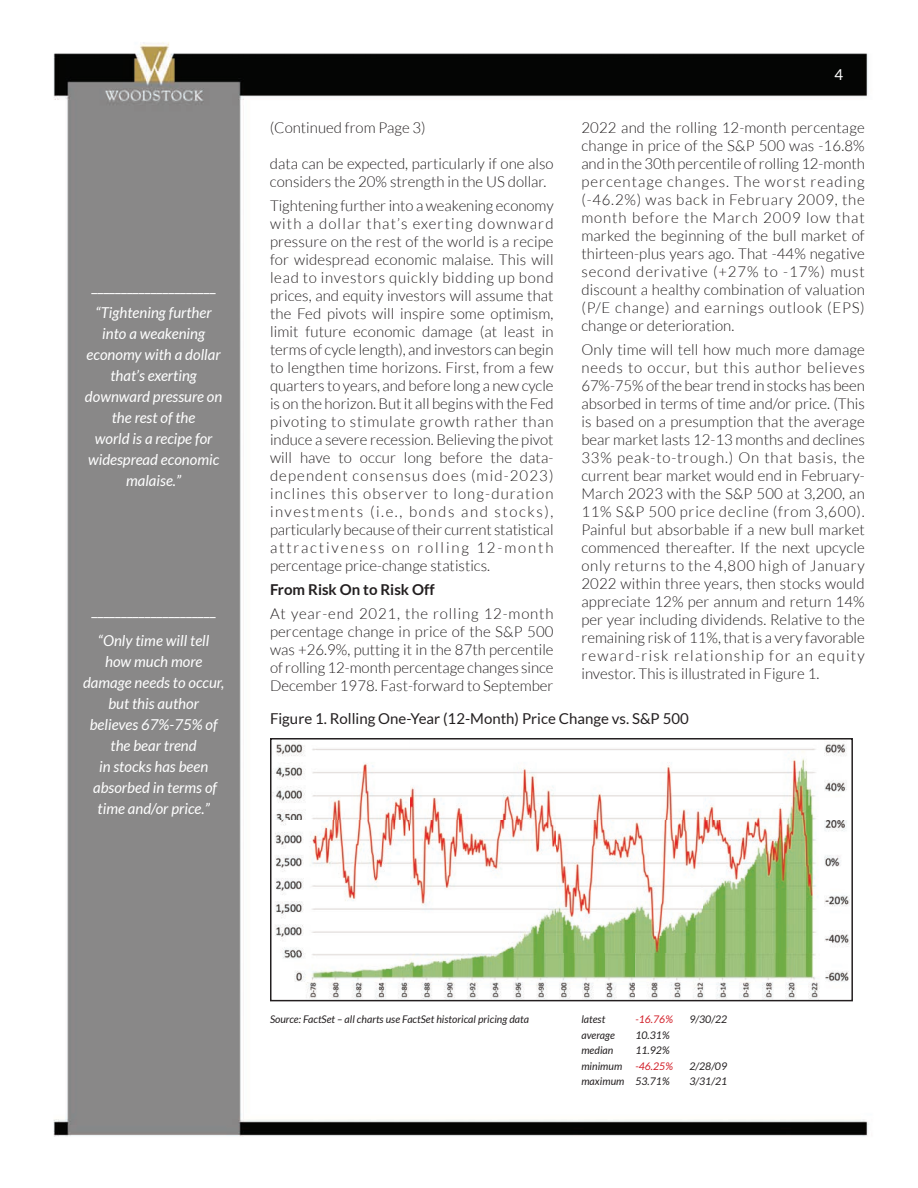
<style>
.page{position:relative;width:918px;height:1188px;background:#fff}
.page>*{position:absolute;margin:0;border:0;box-sizing:border-box;transform-origin:0 0}
.t1{font:300 15px/18px "Lato";color:#231f20;text-align:justify}
.t2{font:italic 15px/21px "Lato";color:#fff;text-align:center}
.t3{font:15px "Lato";color:#231f20}
.t4{font:15px "Lato";color:#fff}
.t5{font:700 15px "Lato";color:#231f20}
.t6{font:italic 10.5px "Lato";color:#231f20}
.t7{font:italic 10.5px "Lato";color:#d21e28}
</style>
<div class="page">
<img style="left:53px;top:42px;width:816px;height:1095px">
<img style="left:273px;top:741px;width:577px;height:257px">
<div style="left:270px;top:738px;width:583px;height:263px;border:2px solid #231f20"></div>
<p class="t4" style="left:92px;top:277px;width:126px">_____________________</p>
<p class="t2" style="left:85px;top:301px;width:139px">“Tightening further into a weakening economy with a dollar that’s exerting downward pressure on the rest of the<br>world is a recipe for widespread economic malaise.”</p>
<p class="t4" style="left:92px;top:601px;width:126px">_____________________</p>
<p class="t2" style="left:83px;top:630px;width:143px">“Only time will tell how much more damage needs to occur, but this author believes 67%-75% of the bear trend<br>in stocks has been absorbed in terms of time and/or price.”</p>
<p class="t4" style="left:835px;top:65px;width:10px">4</p>
<p class="t1" style="left:270px;top:118px;width:157px">(Continued from Page 3)</p>
<p class="t1" style="left:581px;top:118px;width:285px">2022 and the rolling 12-month percentage change in price of the S&amp;P 500 was -16.8% and in the 30th percentile of rolling 12-month percentage changes. The worst reading (-46.2%) was back in February 2009, the month before the March 2009 low that marked the beginning of the bull market of thirteen-plus years ago. That -44% negative second derivative (+27% to -17%) must discount a healthy combination of valuation (P/E change) and earnings outlook (EPS) change or deterioration.</p>
<p class="t1" style="left:581px;top:340px;width:285px">Only time will tell how much more damage needs to occur, but this author believes 67%-75% of the bear trend in stocks has been absorbed in terms of time and/or price. (This is based on a presumption that the average bear market lasts 12-13 months and declines 33% peak-to-trough.) On that basis, the current bear market would end in February-March 2023 with the S&amp;P 500 at 3,200, an 11% S&amp;P 500 price decline (from 3,600).<br>Painful but absorbable if a new bull market commenced thereafter. If the next upcycle only returns to the 4,800 high of January 2022 within three years, then stocks would appreciate 12% per annum and return 14% per year including dividends. Relative to the remaining risk of 11%, that is a very favorable reward-risk relationship for an equity investor. This is illustrated in Figure 1.</p>
<p class="t3" style="left:270px;top:709px;width:420px">Figure 1. Rolling One-Year (12-Month) Price Change vs. S&amp;P 500</p>
<p class="t1" style="left:270px;top:155px;width:285px">data can be expected, particularly if one also considers the 20% strength in the US dollar.</p>
<p class="t1" style="left:270px;top:197px;width:285px">Tightening further into a weakening economy with a dollar that’s exerting downward pressure on the rest of the world is a recipe for widespread economic malaise. This will lead to investors quickly bidding up bond prices, and equity investors will assume that the Fed pivots will inspire some optimism, limit future economic damage (at least in terms of cycle length), and investors can begin to lengthen time horizons. First, from a few quarters to years, and before long a new cycle is on the horizon. But it all begins with the Fed pivoting to stimulate growth rather than induce a severe recession. Believing the pivot will have to occur long before the data&shy;dependent consensus does (mid-2023) inclines this observer to long-duration investments (i.e., bonds and stocks), particularly because of their current statistical attractiveness on rolling 12-month percentage price-change statistics.</p>
<p class="t5" style="left:270px;top:581px;width:166px">From Risk On to Risk Off</p>
<p class="t1" style="left:270px;top:605px;width:285px">At year-end 2021, the rolling 12-month percentage change in price of the S&amp;P 500 was +26.9%, putting it in the 87th percentile of rolling 12-month percentage changes since December 1978. Fast-forward to September</p>
<p class="t6" style="left:270px;top:1013px;width:261px">Source: FactSet – all charts use FactSet historical pricing data</p>
<p class="t6" style="left:581px;top:1013px;width:25px">latest</p>
<p class="t7" style="left:635px;top:1013px;width:39px">-16.76%</p>
<p class="t6" style="left:689px;top:1013px;width:39px">9/30/22</p>
<p class="t6" style="left:581px;top:1028px;width:35px">average</p>
<p class="t6" style="left:635px;top:1028px;width:36px">10.31%</p>
<p class="t6" style="left:581px;top:1044px;width:33px">median</p>
<p class="t6" style="left:635px;top:1044px;width:36px">11.92%</p>
<p class="t6" style="left:581px;top:1060px;width:42px">minimum</p>
<p class="t7" style="left:635px;top:1060px;width:39px">-46.25%</p>
<p class="t6" style="left:689px;top:1060px;width:39px">2/28/09</p>
<p class="t6" style="left:581px;top:1075px;width:90px">maximum 53.71%</p>
<p class="t6" style="left:689px;top:1075px;width:39px">3/31/21</p>
</div>
